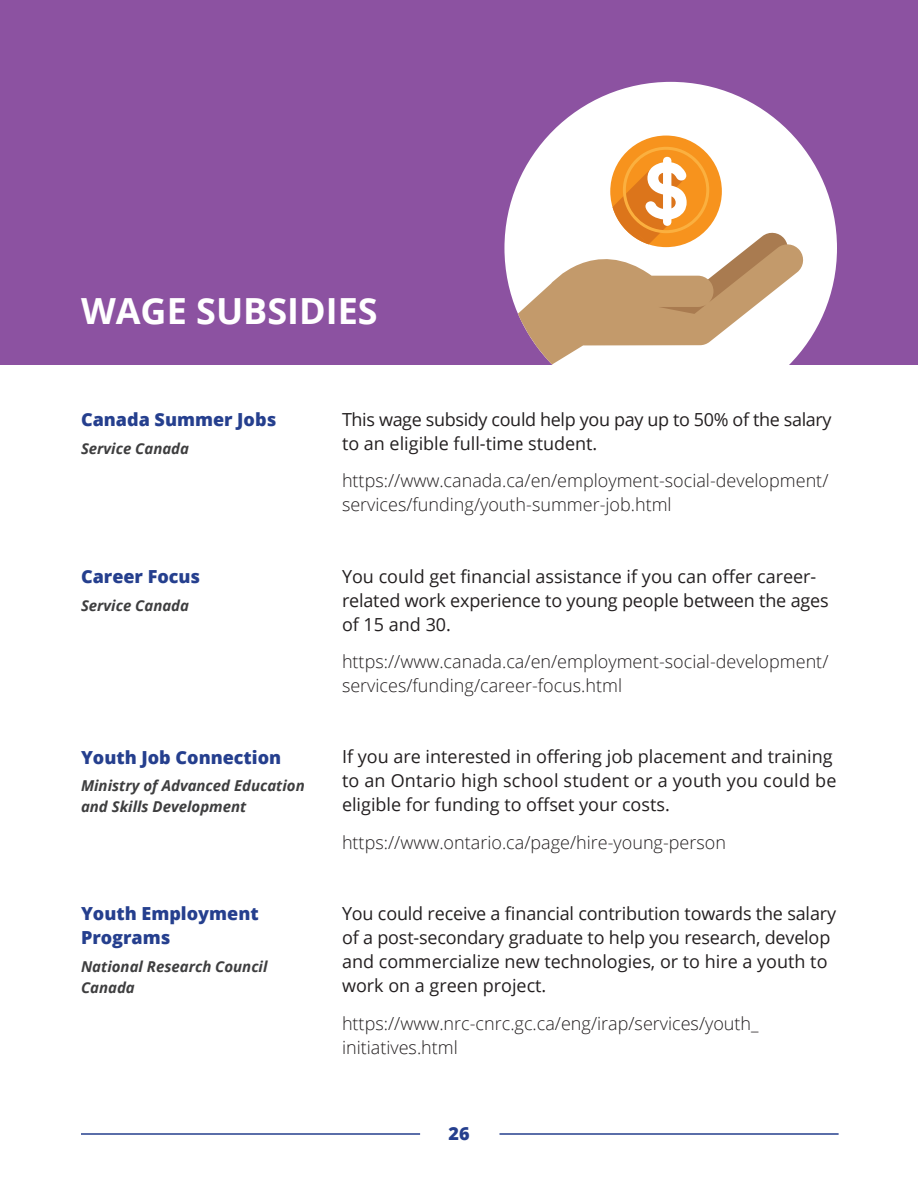
<style>
.page{position:relative;width:918px;height:1188px;background:#fff}
.page>*{position:absolute;margin:0;border:0;box-sizing:border-box;transform-origin:0 0}
.Section_Heading{font:700 36px "Open Sans";color:#fff}
.body{font:18px/24px "Open Sans";color:#231f20}
.Web_Address{font:300 18px/24px "Open Sans";color:#231f20}
.body-2{font:18px/24px "Open Sans";letter-spacing:-.02em;color:#231f20}
.Fund_Title{font:800 18px/24px "Open Sans";color:#253f8e}
.Page_Number{font:800 18px "Open Sans";color:#253f8e}
.Organization{font:italic 700 15px/21px "Open Sans";color:#3e3e3f}
</style>
<div class="page">
<hr style="left:81px;top:1133px;width:339px;height:2px;background:#253f8e">
<hr style="left:500px;top:1133px;width:339px;height:2px;background:#253f8e">
<div style="left:0;top:0;width:918px;height:364px;background:#8c52a1"></div>
<div style="left:504px;top:82px;width:333px;height:332px;background:#fff;border-radius:50%"></div>
<div style="left:610px;top:136px;width:112px;height:111px;background:#f7931d;border-radius:50%"></div>
<svg style="left:518px;top:147px;width:287px;height:218px"></svg>
<p class="Section_Heading" style="left:81px;top:286px;width:298px">WAGE SUBSIDIES</p>
<p class="Fund_Title" style="left:81px;top:406px;width:197px">Canada Summer Jobs</p>
<p class="Organization" style="left:81px;top:437px;width:110px">Service Canada</p>
<p class="body-2" style="left:342px;top:407px;width:491px">This wage subsidy could help you pay up to 50% of the salary to an eligible full-time student.</p>
<p class="Web_Address" style="left:342px;top:468px;width:488px">https://www.canada.ca/en/employment-social-development/ services/funding/youth-summer-job.html</p>
<p class="Fund_Title" style="left:81px;top:564px;width:121px">Career Focus</p>
<p class="Organization" style="left:81px;top:595px;width:110px">Service Canada</p>
<p class="body" style="left:342px;top:564px;width:488px">You could get financial assistance if you can offer career&shy;related work experience to young people between the ages of 15 and 30.</p>
<p class="Web_Address" style="left:342px;top:649px;width:488px">https://www.canada.ca/en/employment-social-development/ services/funding/career-focus.html</p>
<p class="Fund_Title" style="left:81px;top:744px;width:202px">Youth Job Connection</p>
<p class="Organization" style="left:81px;top:775px;width:225px">Ministry of Advanced Education and Skills Development</p>
<p class="body" style="left:342px;top:744px;width:496px">If you are interested in offering job placement and training to an Ontario high school student or a youth you could be eligible for funding to offset your costs.</p>
<p class="Web_Address" style="left:342px;top:830px;width:385px">https://www.ontario.ca/page/hire-young-person</p>
<p class="Fund_Title" style="left:81px;top:901px;width:179px">Youth Employment<br>Programs</p>
<p class="Organization" style="left:81px;top:956px;width:188px">National Research Council<br>Canada</p>
<p class="body" style="left:342px;top:901px;width:496px">You could receive a financial contribution towards the salary of a post-secondary graduate to help you research, develop and commercialize new technologies, or to hire a youth to work on a green project.</p>
<p class="Web_Address" style="left:342px;top:1011px;width:418px">https://www.nrc-cnrc.gc.ca/eng/irap/services/youth_ initiatives.html</p>
<p class="Page_Number" style="left:448px;top:1120px;width:23px">26</p>
</div>
